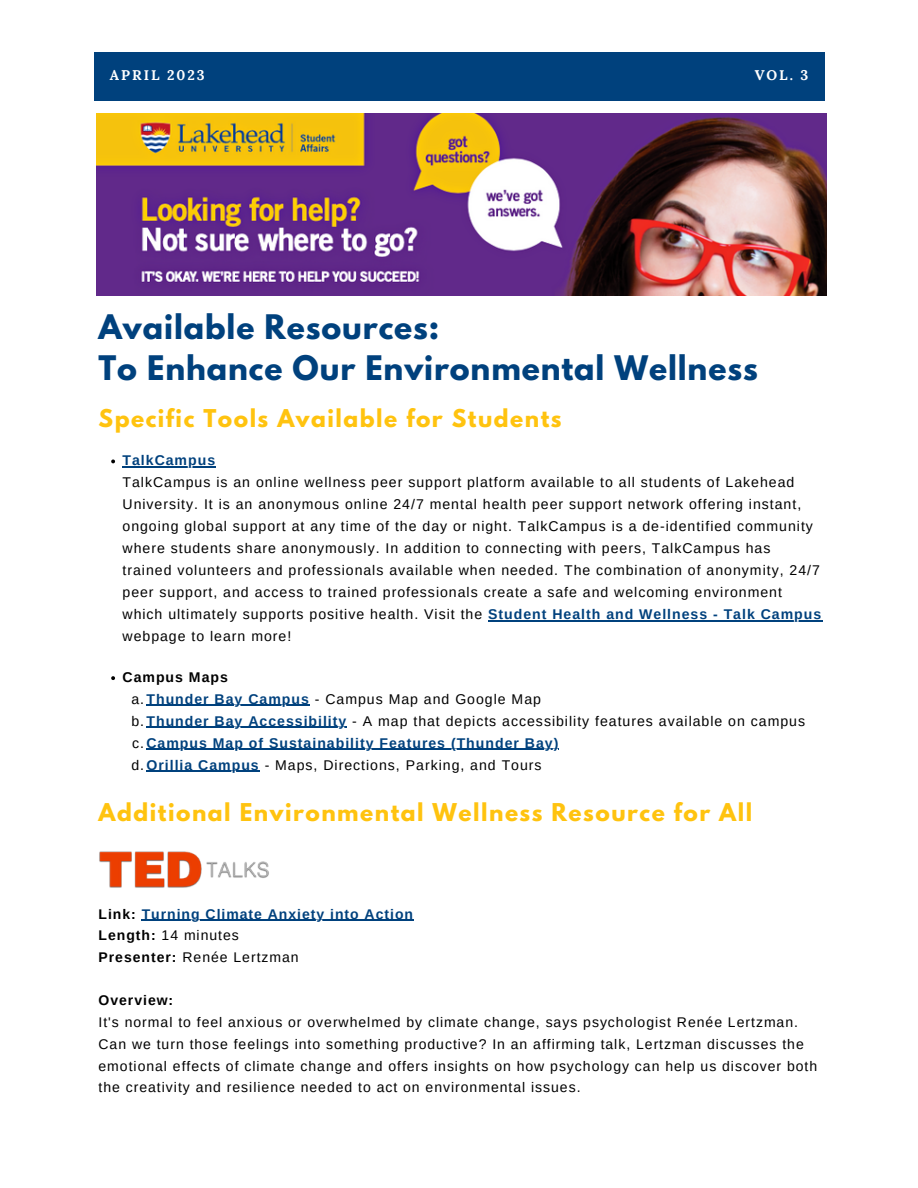
<style>
.page{position:relative;width:918px;height:1188px;background:#fff}
.page>*{position:absolute;margin:0;border:0;box-sizing:border-box;transform-origin:0 0}
.t1{font:700 30px "League Spartan";letter-spacing:.03em;color:#00417d}
.t2{font:700 21.75px "League Spartan";letter-spacing:.07em;color:#ffc30f}
.t3{font:14.1px/22px "Arimo";letter-spacing:.07em;color:#000}
.t4{font:700 14.1px "Arimo";letter-spacing:.07em;color:#00417d}
.t5{font:700 14.1px "Arimo";letter-spacing:.07em;color:#000}
.t6{font:13.95px/21.8px "Arimo";letter-spacing:.07em;color:#000}
.t7{font:700 13.95px "Arimo";letter-spacing:.07em;color:#00417d}
.t8{font:700 13.95px "Lora";letter-spacing:.14em;color:#fff}
.t9{font:700 13.95px "Arimo";letter-spacing:.07em;color:#000}
.s1{font-weight:700;color:#00417d}
.s2{font-weight:400;color:#000}
.s3{color:#000}
.s4{font-weight:700}
</style>
<div class="page">
<div style="left:95px;top:53px;width:730px;height:47px;background:#00417d"></div>
<img style="left:96px;top:114px;width:730px;height:182px">
<hr style="left:142px;top:920px;width:272px;height:1px;background:#00417d">
<img style="left:99px;top:851px;width:170px;height:37px">
<svg style="left:111px;top:460px;width:4px;height:3px"></svg>
<hr style="left:123px;top:466px;width:93px;height:1px;background:#00417d">
<svg style="left:111px;top:676px;width:4px;height:4px"></svg>
<hr style="left:146px;top:705px;width:164px;height:1px;background:#00417d">
<hr style="left:146px;top:727px;width:201px;height:1px;background:#00417d">
<hr style="left:146px;top:749px;width:413px;height:1px;background:#00417d">
<hr style="left:146px;top:771px;width:114px;height:1px;background:#00417d">
<hr style="left:488px;top:620px;width:334px;height:1px;background:#00417d">
<p class="t8" style="left:110px;top:66px;width:96px">APRIL 2023</p>
<p class="t8" style="left:755px;top:66px;width:55px">VOL. 3</p>
<p class="t1" style="left:99px;top:312px;width:342px">Available Resources:</p>
<p class="t1" style="left:99px;top:353px;width:661px">To Enhance Our Environmental Wellness</p>
<p class="t2" style="left:99px;top:408px;width:464px">Specific Tools Available for Students</p>
<p class="t4" style="left:123px;top:452px;width:94px">TalkCampus</p>
<p class="t3" style="left:123px;top:471px;width:700px">TalkCampus is an online wellness peer support platform available to all students of Lakehead University. It is an anonymous online 24/7 mental health peer support network offering instant, ongoing global support at any time of the day or night. TalkCampus is a de-identified community where students share anonymously. In addition to connecting with peers, TalkCampus has trained volunteers and professionals available when needed. The combination of anonymity, 24/7 peer support, and access to trained professionals create a safe and welcoming environment which ultimately supports positive health. Visit the <span class="s1">Student Health and Wellness - Talk Campus </span>webpage to learn more!</p>
<p class="t5" style="left:123px;top:669px;width:107px">Campus Maps</p>
<p class="t3" style="left:131px;top:688px;width:411px">a.<span class="s1">Thunder Bay Campus</span> - Campus Map and Google Map</p>
<p class="t3" style="left:131px;top:710px;width:675px">b.<span class="s1">Thunder Bay Accessibility</span> - A map that depicts accessibility features available on campus</p>
<p class="t4" style="left:132px;top:735px;width:428px"><span class="s2">c.</span>Campus Map of Sustainability Features (Thunder Bay)</p>
<p class="t3" style="left:131px;top:754px;width:412px">d.<span class="s1">Orillia Campus</span> - Maps, Directions, Parking, and Tours</p>
<p class="t2" style="left:99px;top:802px;width:655px">Additional Environmental Wellness Resource for All</p>
<p class="t7" style="left:99px;top:906px;width:316px"><span class="s3">Link:</span> Turning Climate Anxiety into Action</p>
<p class="t6" style="left:99px;top:925px;width:142px"><span class="s4">Length:</span> 14 minutes</p>
<p class="t6" style="left:99px;top:946px;width:202px"><span class="s4">Presenter:</span> Renée Lertzman</p>
<p class="t9" style="left:99px;top:993px;width:76px">Overview:</p>
<p class="t6" style="left:99px;top:1011px;width:720px">It's normal to feel anxious or overwhelmed by climate change, says psychologist Renée Lertzman.<br>Can we turn those feelings into something productive? In an affirming talk, Lertzman discusses the emotional effects of climate change and offers insights on how psychology can help us discover both the creativity and resilience needed to act on environmental issues.</p>
</div>
